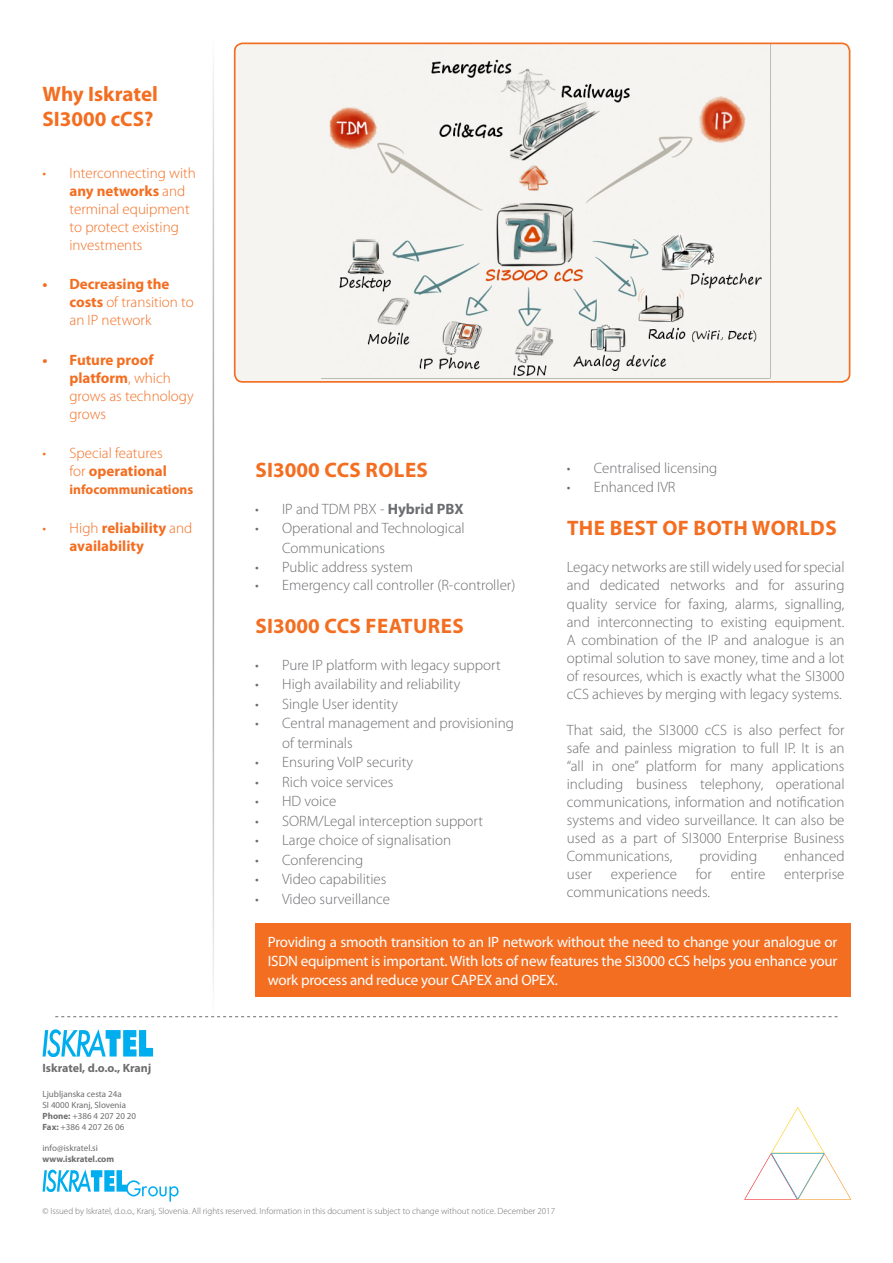
<style>
.page{position:relative;width:893px;height:1263px;background:#fff}
.page>*{position:absolute;margin:0;border:0;box-sizing:border-box;transform-origin:0 0}
.t1{font:700 21px/25.2px "Myriad Pro";letter-spacing:.01em;color:#f36e21}
.leaflet_text{font:300 15px/18px "Myriad Pro";color:#6c6d70}
.t2{font:300 15px/18px "Myriad Pro";color:#f36e21}
.leaflet_text-2{font:15px/18.6px "Myriad Pro";letter-spacing:-.015em;color:#fff;text-align:justify}
.t3{font:700 15px/18px "Myriad Pro";color:#f36e21}
.t4{font:700 13.5px "Myriad Pro";color:#f36e21}
.t5{font:700 12px "Myriad Pro";color:#6e6e6e}
.leaflet_text-3{font:300 9px "Myriad Pro";color:#6c6d70}
.t6{font:9px "Myriad Pro";color:#6e6e6e}
.t7{font:700 9px "Myriad Pro";color:#6e6e6e}
.s1{font-weight:700}
.s2{font-weight:300}
</style>
<div class="page">
<div style="left:235px;top:43px;width:615px;height:339px;background:#f5f4f0;border-radius:8px"></div>
<img style="left:322px;top:59px;width:448px;height:320px">
<div style="left:234px;top:43px;width:616px;height:340px;border:2px solid #f36e21;border-radius:8px"></div>
<div style="left:255px;top:923px;width:595px;height:74px;background:#f36e21"></div>
<svg style="left:55px;top:1016px;width:783px;height:1px"></svg>
<svg style="left:43px;top:1169px;width:136px;height:32px"></svg>
<svg style="left:43px;top:1029px;width:110px;height:28px"></svg>
<svg style="left:744px;top:1107px;width:107px;height:92px"></svg>
<p class="t1" style="left:43px;top:80px;width:117px">Why Iskratel<br>SI3000 cCS?</p>
<p class="t2" style="left:70px;top:164px;width:128px;text-indent:-27px">• Interconnecting with <span class="s1">any networks</span> and terminal equipment to protect existing investments</p>
<p class="t2" style="left:70px;top:276px;width:126px;text-indent:-27px"><span class="s1">• Decreasing the costs</span> of transition to an IP network</p>
<p class="t2" style="left:70px;top:351px;width:126px;text-indent:-27px"><span class="s1">• Future proof platform</span>, which grows as technology grows</p>
<p class="t2" style="left:43px;top:444px;width:126px;text-align:right">• Special features for <span class="s1">operational</span></p>
<p class="t4" style="left:70px;top:480px;width:125px">infocommunications</p>
<p class="t3" style="left:70px;top:519px;width:124px;text-indent:-27px"><span class="s2">• High</span> reliability <span class="s2">and </span>availability</p>
<p class="t5" style="left:43px;top:1060px;width:110px">Iskratel, d.o.o., Kranj</p>
<p class="t6" style="left:43px;top:1089px;width:81px">Ljubljanska cesta 24a</p>
<p class="t6" style="left:43px;top:1099px;width:85px">SI 4000 Kranj, Slovenia</p>
<p class="t6" style="left:43px;top:1110px;width:95px"><span class="s1">Phone:</span> +386 4 207 20 20</p>
<p class="t6" style="left:43px;top:1121px;width:83px"><span class="s1">Fax:</span> +386 4 207 26 06</p>
<p class="t6" style="left:43px;top:1143px;width:57px">info@iskratel.si</p>
<p class="t7" style="left:43px;top:1153px;width:73px">www.iskratel.com</p>
<p class="t1" style="left:255px;top:457px;width:174px">SI3000 CCS ROLES</p>
<p class="leaflet_text" style="left:255px;top:500px;width:210px">• IP and TDM PBX - <span class="s1">Hybrid PBX</span></p>
<p class="leaflet_text" style="left:282px;top:519px;width:184px;line-height:19.5px;text-indent:-27px">• Operational and Technological<br>Communications</p>
<p class="leaflet_text" style="left:255px;top:558px;width:159px">• Public address system</p>
<p class="leaflet_text" style="left:255px;top:576px;width:262px">• Emergency call controller (R-controller)</p>
<p class="t1" style="left:255px;top:613px;width:210px">SI3000 CCS FEATURES</p>
<p class="leaflet_text" style="left:255px;top:656px;width:247px">• Pure IP platform with legacy support</p>
<p class="leaflet_text" style="left:255px;top:676px;width:207px">• High availability and reliability</p>
<p class="leaflet_text" style="left:255px;top:695px;width:144px">• Single User identity</p>
<p class="leaflet_text" style="left:282px;top:714px;width:233px;line-height:19.5px;text-indent:-27px">• Central management and provisioning of terminals</p>
<p class="leaflet_text" style="left:255px;top:754px;width:160px">• Ensuring VoIP security</p>
<p class="leaflet_text" style="left:255px;top:773px;width:140px">• Rich voice services</p>
<p class="leaflet_text" style="left:255px;top:793px;width:83px">• HD voice</p>
<p class="leaflet_text" style="left:255px;top:812px;width:229px">• SORM/Legal interception support</p>
<p class="leaflet_text" style="left:255px;top:832px;width:197px">• Large choice of signalisation</p>
<p class="leaflet_text" style="left:255px;top:851px;width:110px">• Conferencing</p>
<p class="leaflet_text" style="left:255px;top:871px;width:133px">• Video capabilities</p>
<p class="leaflet_text" style="left:255px;top:890px;width:137px">• Video surveillance</p>
<p class="leaflet_text" style="left:567px;top:459px;width:152px">• Centralised licensing</p>
<p class="leaflet_text" style="left:567px;top:478px;width:110px">• Enhanced IVR</p>
<p class="t1" style="left:567px;top:515px;width:271px">THE BEST OF BOTH WORLDS</p>
<p class="leaflet_text" style="left:567px;top:559px;width:279px;text-align:justify">Legacy networks are still widely used for special and dedicated networks and for assuring quality service for faxing, alarms, signalling, and interconnecting to existing equipment.<br>A combination of the IP and analogue is an optimal solution to save money, time and a lot of resources, which is exactly what the SI3000 cCS achieves by merging with legacy systems.</p>
<p class="leaflet_text" style="left:567px;top:721px;width:279px;text-align:justify">That said, the SI3000 cCS is also perfect for safe and painless migration to full IP. It is an “all in one” platform for many applications including business telephony, operational communications, information and notification systems and video surveillance. It can also be used as a part of SI3000 Enterprise Business Communications,</p>
<p class="leaflet_text" style="left:699px;top:847px;width:59px">providing</p>
<p class="leaflet_text" style="left:784px;top:847px;width:62px">enhanced</p>
<p class="leaflet_text" style="left:567px;top:865px;width:112px">user experience</p>
<p class="leaflet_text" style="left:696px;top:865px;width:18px">for</p>
<p class="leaflet_text" style="left:731px;top:865px;width:36px">entire</p>
<p class="leaflet_text" style="left:784px;top:865px;width:62px">enterprise</p>
<p class="leaflet_text" style="left:567px;top:883px;width:145px">communications needs.</p>
<p class="leaflet_text-2" style="left:268px;top:933px;width:571px">Providing a smooth transition to an IP network without the need to change your analogue or ISDN equipment is important. With lots of new features the SI3000 cCS helps you enhance your work process and reduce your CAPEX and OPEX.</p>
<p class="leaflet_text-3" style="left:43px;top:1206px;width:514px">© Issued by Iskratel, d.o.o., Kranj, Slovenia. All rights reserved. Information in this document is subject to change without notice. December 2017</p>
</div>
